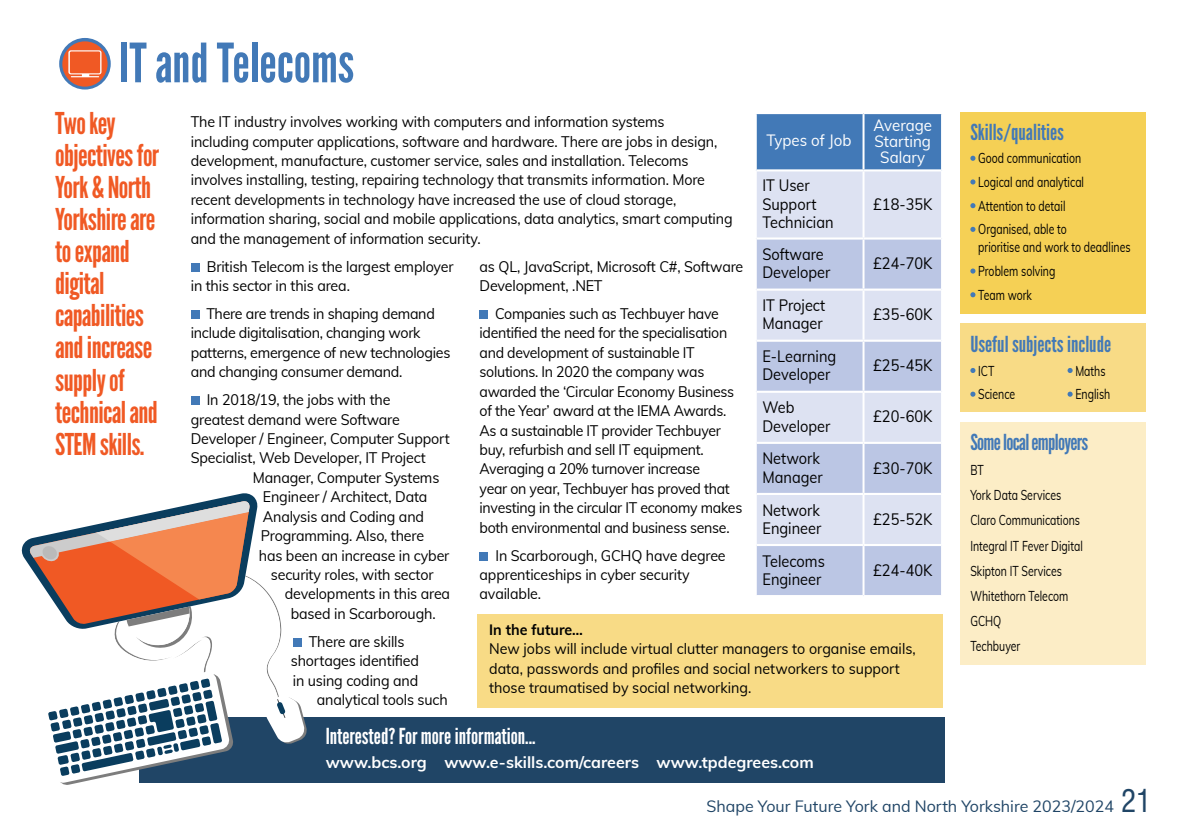
<style>
.page{position:relative;width:1191px;height:840px;background:#fff}
.page>*{position:absolute;margin:0;border:0;box-sizing:border-box;transform-origin:0 0}
.t1{font:54px "League Gothic";color:#4279b7}
.t2{font:30px/32px "League Gothic";letter-spacing:-.02em;color:#f05924}
.t3{font:22px "League Gothic";color:#4279b7}
.t4{font:22px "League Gothic";color:#fff}
.t5{font:22px "League Gothic";letter-spacing:-.03em;color:#4279b7}
.t6{font:16.2px/18.2px "Muli";color:#000;scale:.9 1}
.t7{font:700 16px "Muli";color:#fff}
.t8{font:16px "Muli";color:#204566}
.t9{font:16px/16px "Muli";color:#fff;text-align:center;scale:.94 1}
.t10{font:15px/19.4px "Muli";letter-spacing:-.01em;color:#000;scale:.95 1}
.t11{font:15px/19.4px "Muli";letter-spacing:-.01em;color:#000;scale:.94 1}
.t12{font:700 15px "Muli";color:#000;scale:.95 1}
.t13{font:14px/25.2px "Muli";color:#000;scale:.75 1}
.s1{font-family:"Swiss 721 BT";font-stretch:condensed;font-size:30.2px}
</style>
<div class="page">
<div style="left:139px;top:717px;width:805px;height:65px;background:#204566"></div>
<div style="left:756px;top:114px;width:185px;height:55px;background:#4279b7"></div>
<div style="left:757px;top:171px;width:184px;height:66px;background:#dde2f2"></div>
<svg style="left:756px;top:239px;width:185px;height:355px;background:#cbd3ea"></svg>
<hr style="left:862px;top:114px;width:2px;height:55px;background:#fff">
<hr style="left:862px;top:171px;width:2px;height:66px;background:#fff">
<hr style="left:862px;top:239px;width:2px;height:49px;background:#fff">
<hr style="left:862px;top:290px;width:2px;height:49px;background:#fff">
<hr style="left:862px;top:341px;width:2px;height:49px;background:#fff">
<hr style="left:862px;top:392px;width:2px;height:49px;background:#fff">
<hr style="left:862px;top:443px;width:2px;height:49px;background:#fff">
<hr style="left:862px;top:494px;width:2px;height:49px;background:#fff">
<hr style="left:862px;top:545px;width:2px;height:49px;background:#fff">
<hr style="left:756px;top:288px;width:107px;height:2px;background:#fff">
<hr style="left:863px;top:288px;width:78px;height:2px;background:#fff">
<hr style="left:756px;top:339px;width:107px;height:2px;background:#fff">
<hr style="left:863px;top:339px;width:78px;height:2px;background:#fff">
<hr style="left:756px;top:390px;width:107px;height:2px;background:#fff">
<hr style="left:863px;top:390px;width:78px;height:2px;background:#fff">
<hr style="left:756px;top:441px;width:107px;height:2px;background:#fff">
<hr style="left:863px;top:441px;width:78px;height:2px;background:#fff">
<hr style="left:756px;top:492px;width:107px;height:2px;background:#fff">
<hr style="left:863px;top:492px;width:78px;height:2px;background:#fff">
<hr style="left:756px;top:543px;width:107px;height:2px;background:#fff">
<hr style="left:863px;top:543px;width:78px;height:2px;background:#fff">
<div style="left:191px;top:263px;width:9px;height:8px;background:#4279b7"></div>
<div style="left:191px;top:310px;width:9px;height:9px;background:#4279b7"></div>
<div style="left:191px;top:396px;width:9px;height:9px;background:#4279b7"></div>
<div style="left:479px;top:310px;width:9px;height:9px;background:#4279b7"></div>
<div style="left:479px;top:551px;width:9px;height:9px;background:#4279b7"></div>
<div style="left:960px;top:422px;width:185px;height:242px;background:#fcedc6"></div>
<div style="left:960px;top:323px;width:185px;height:89px;background:#f8db86"></div>
<svg style="left:970px;top:368px;width:5px;height:5px"></svg>
<svg style="left:970px;top:391px;width:5px;height:5px"></svg>
<svg style="left:1067px;top:368px;width:5px;height:5px"></svg>
<svg style="left:1067px;top:391px;width:5px;height:5px"></svg>
<div style="left:960px;top:112px;width:185px;height:201px;background:#f5d055"></div>
<svg style="left:970px;top:156px;width:5px;height:5px"></svg>
<svg style="left:970px;top:179px;width:5px;height:5px"></svg>
<svg style="left:970px;top:203px;width:5px;height:5px"></svg>
<svg style="left:970px;top:227px;width:5px;height:5px"></svg>
<svg style="left:970px;top:268px;width:5px;height:5px"></svg>
<svg style="left:970px;top:292px;width:5px;height:5px"></svg>
<svg style="left:21px;top:493px;width:286px;height:292px"></svg>
<div style="left:478px;top:613px;width:465px;height:94px;background:#f8db86"></div>
<div style="left:57px;top:36px;width:56px;height:56px;border:6px solid #fff;border-radius:50%"></div>
<div style="left:59px;top:38px;width:52px;height:51px;background:#4279b7;border-radius:50%"></div>
<svg style="left:62px;top:41px;width:46px;height:46px"></svg>
<svg style="left:68px;top:50px;width:33px;height:27px"></svg>
<h1 class="t1" style="left:119px;top:31px;width:236px">IT and Telecoms</h1>
<h2 class="t2" style="left:55px;top:107px;width:105px">Two key objectives for<br>York &amp; North<br>Yorkshire are to expand digital capabilities and increase supply of technical and<br>STEM skills.</h2>
<p class="t10" style="left:191px;top:111px;width:572px">The IT industry involves working with computers and information systems<br>including computer applications, software and hardware. There are jobs in design, development, manufacture, customer service, sales and installation. Telecoms involves installing, testing, repairing technology that transmits information. More recent developments in technology have increased the use of cloud storage, information sharing, social and mobile applications, data analytics, smart computing and the management of information security.</p>
<p class="t10" style="left:191px;top:256px;width:278px;text-indent:16px">British Telecom is the largest employer in this sector in this area.</p>
<p class="t10" style="left:191px;top:303px;width:275px;text-indent:16px">There are trends in shaping demand include digitalisation, changing work patterns, emergence of new technologies and changing consumer demand.</p>
<p class="t10" style="left:207px;top:389px;width:195px">In 2018/19, the jobs with the</p>
<p class="t10" style="left:191px;top:408px;width:222px">greatest demand were Software</p>
<p class="t10" style="left:191px;top:428px;width:274px">Developer / Engineer, Computer Support</p>
<p class="t10" style="left:191px;top:447px;width:249px">Specialist, Web Developer, IT Project</p>
<p class="t10" style="left:253px;top:467px;width:198px">Manager, Computer Systems</p>
<p class="t10" style="left:263px;top:486px;width:175px">Engineer / Architect, Data</p>
<p class="t10" style="left:263px;top:505px;width:171px">Analysis and Coding and</p>
<p class="t10" style="left:261px;top:525px;width:173px">Programming. Also, there</p>
<p class="t10" style="left:259px;top:544px;width:202px">has been an increase in cyber</p>
<p class="t10" style="left:271px;top:563px;width:173px">security roles, with sector</p>
<p class="t10" style="left:285px;top:583px;width:176px">developments in this area</p>
<p class="t10" style="left:291px;top:602px;width:154px">based in Scarborough.</p>
<p class="t10" style="left:309px;top:630px;width:102px">There are skills</p>
<p class="t10" style="left:291px;top:650px;width:137px">shortages identified</p>
<p class="t10" style="left:293px;top:669px;width:134px">in using coding and</p>
<p class="t10" style="left:317px;top:688px;width:139px">analytical tools such</p>
<p class="t9" style="left:873px;top:116px;width:64px">Average<br>Starting<br>Salary</p>
<p class="t9" style="left:766px;top:131px;width:92px">Types of Job</p>
<p class="t6" style="left:762px;top:175px;width:81px">IT User<br>Support<br>Technician</p>
<p class="t6" style="left:873px;top:194px;width:67px">£18-35K</p>
<p class="t6" style="left:762px;top:244px;width:77px">Software<br>Developer</p>
<p class="t6" style="left:873px;top:253px;width:67px">£24-70K</p>
<p class="t6" style="left:762px;top:295px;width:71px">IT Project<br>Manager</p>
<p class="t6" style="left:873px;top:304px;width:67px">£35-60K</p>
<p class="t6" style="left:762px;top:346px;width:84px">E-Learning<br>Developer</p>
<p class="t6" style="left:873px;top:355px;width:67px">£25-45K</p>
<p class="t6" style="left:762px;top:397px;width:77px">Web<br>Developer</p>
<p class="t6" style="left:873px;top:406px;width:67px">£20-60K</p>
<p class="t6" style="left:762px;top:448px;width:68px">Network<br>Manager</p>
<p class="t6" style="left:873px;top:457px;width:67px">£30-70K</p>
<p class="t6" style="left:762px;top:499px;width:67px">Network<br>Engineer</p>
<p class="t6" style="left:873px;top:508px;width:67px">£25-52K</p>
<p class="t6" style="left:762px;top:550px;width:71px">Telecoms<br>Engineer</p>
<p class="t6" style="left:873px;top:559px;width:67px">£24-40K</p>
<p class="t10" style="left:479px;top:256px;width:279px">as QL, JavaScript, Microsoft C#, Software<br>Development, .NET</p>
<p class="t11" style="left:479px;top:303px;width:281px;text-indent:15px">Companies such as Techbuyer have identified the need for the specialisation and development of sustainable IT solutions. In 2020 the company was awarded the ‘Circular Economy Business of the Year’ award at the IEMA Awards.<br>As a sustainable IT provider Techbuyer buy, refurbish and sell IT equipment.<br>Averaging a 20% turnover increase<br>year on year, Techbuyer has proved that investing in the circular IT economy makes both environmental and business sense.</p>
<p class="t10" style="left:479px;top:544px;width:261px;text-indent:16px">In Scarborough, GCHQ have degree apprenticeships in cyber security available.</p>
<p class="t12" style="left:489px;top:618px;width:100px">In the future…</p>
<p class="t10" style="left:489px;top:638px;width:450px">New jobs will include virtual clutter managers to organise emails, data, passwords and profiles and social networkers to support those traumatised by social networking.</p>
<h3 class="t4" style="left:326px;top:722px;width:211px">Interested? For more information...</h3>
<p class="t7" style="left:326px;top:749px;width:489px">www.bcs.org www.e-skills.com/careers www.tpdegrees.com</p>
<h3 class="t3" style="left:970px;top:119px;width:95px">Skills/qualities</h3>
<p class="t13" style="left:978px;top:146px;width:143px;line-height:23.6px">Good communication<br>Logical and analytical<br>Attention to detail<br>Organised, able to</p>
<p class="t13" style="left:978px;top:235px;width:205px;line-height:23.6px">prioritise and work to deadlines<br>Problem solving<br>Team work</p>
<h3 class="t3" style="left:970px;top:331px;width:142px">Useful subjects include</h3>
<p class="t13" style="left:978px;top:358px;width:51px;line-height:23.6px">ICT<br>Science</p>
<p class="t13" style="left:1075px;top:358px;width:48px;line-height:23.6px">Maths<br>English</p>
<h3 class="t5" style="left:970px;top:428px;width:119px">Some local employers</h3>
<p class="t13" style="left:970px;top:456px;width:151px">BT<br>York Data Services<br>Claro Communications<br>Integral IT Fever Digital<br>Skipton IT Services<br>Whitethorn Telecom<br>GCHQ<br>Techbuyer</p>
<p class="t8" style="left:706px;top:794px;width:446px">Shape Your Future York and North Yorkshire 2023/2024 <span class="s1">21</span></p>
</div>
